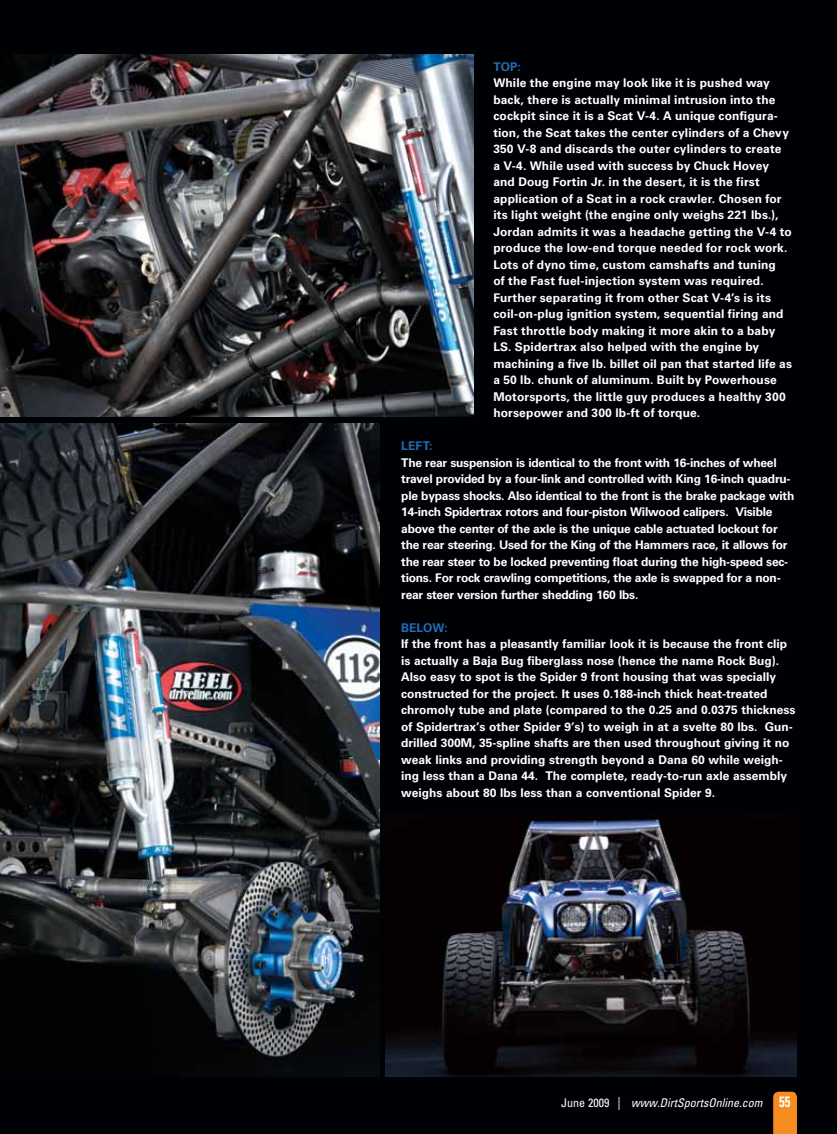
<style>
.page{position:relative;width:837px;height:1134px;background:#000104}
.page>*{position:absolute;margin:0;border:0;box-sizing:border-box;transform-origin:0 0}
.t1{font:700 12px/16.5px "Univers LT Std";color:#fff}
.t2{font:700 12px/16.5px "Univers LT Std";letter-spacing:-.02em;color:#fff}
.t3{font:italic condensed 12px "Univers LT Std";color:#fff}
.t4{font:700 12px "Univers LT Std";color:#226db6}
.s1{font-style:normal}
.s2{font-weight:300;font-style:normal;font-stretch:ultra-condensed;font-size:18px}
.s3{font-weight:700;font-style:normal;font-size:15px}
</style>
<div class="page">
<img style="left:0;top:54px;width:473px;height:363px">
<img style="left:385px;top:819px;width:411px;height:258px">
<img style="left:0;top:423px;width:379px;height:654px">
<svg style="left:773px;top:1092px;width:24px;height:42px"></svg>
<p class="t4" style="left:493px;top:59px;width:29px">TOP:</p>
<p class="t1" style="left:493px;top:75px;width:300px">While the engine may look like it is pushed way back, there is actually minimal intrusion into the cockpit since it is a Scat V-4. A unique configura&shy;tion, the Scat takes the center cylinders of a Chevy 350 V-8 and discards the outer cylinders to create<br>a V-4. While used with success by Chuck Hovey and Doug Fortin Jr. in the desert, it is the first application of a Scat in a rock crawler. Chosen for its light weight (the engine only weighs 221 lbs.), Jordan admits it was a headache getting the V-4 to produce the low-end torque needed for rock work.<br>Lots of dyno time, custom camshafts and tuning<br>of the Fast fuel-injection system was required.<br>Further separating it from other Scat V-4’s is its coil-on-plug ignition system, sequential firing and Fast throttle body making it more akin to a baby LS. Spidertrax also helped with the engine by machining a five lb. billet oil pan that started life as a 50 lb. chunk of aluminum. Built by Powerhouse Motorsports, the little guy produces a healthy 300 horsepower and 300 lb-ft of torque.</p>
<p class="t4" style="left:401px;top:439px;width:33px">LEFT:</p>
<p class="t2" style="left:401px;top:454px;width:395px">The rear suspension is identical to the front with 16-inches of wheel travel provided by a four-link and controlled with King 16-inch quadru&shy;ple bypass shocks. Also identical to the front is the brake package with 14-inch Spidertrax rotors and four-piston Wilwood calipers. Visible above the center of the axle is the unique cable actuated lockout for the rear steering. Used for the King of the Hammers race, it allows for the rear steer to be locked preventing float during the high-speed sec&shy;tions. For rock crawling competitions, the axle is swapped for a non&shy;rear steer version further shedding 160 lbs.</p>
<p class="t4" style="left:401px;top:620px;width:48px">BELOW:</p>
<p class="t1" style="left:401px;top:636px;width:396px">If the front has a pleasantly familiar look it is because the front clip is actually a Baja Bug fiberglass nose (hence the name Rock Bug).<br>Also easy to spot is the Spider 9 front housing that was specially constructed for the project. It uses 0.188-inch thick heat-treated chromoly tube and plate (compared to the 0.25 and 0.0375 thickness of Spidertrax’s other Spider 9’s) to weigh in at a svelte 80 lbs. Gun&shy;drilled 300M, 35-spline shafts are then used throughout giving it no weak links and providing strength beyond a Dana 60 while weigh&shy;ing less than a Dana 44. The complete, ready-to-run axle assembly weighs about 80 lbs less than a conventional Spider 9.</p>
<p class="t3" style="left:561px;top:1095px;width:231px"><span class="s1">June 2009</span> <span class="s2">I</span> www.DirtSportsOnline.com <span class="s3">55</span></p>
</div>
